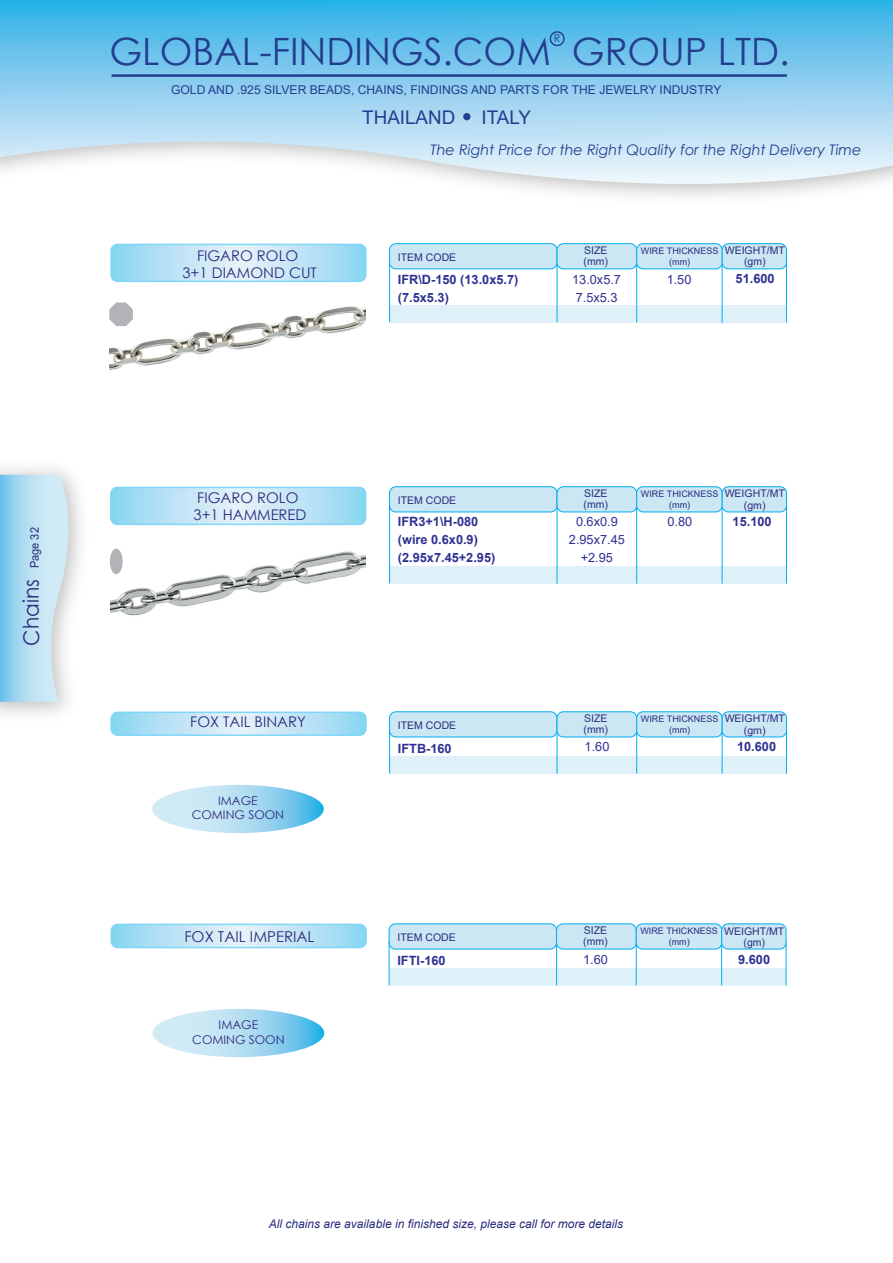
<style>
.page{position:relative;width:893px;height:1263px;background:#fff}
.page>*{position:absolute;margin:0;border:0;box-sizing:border-box;transform-origin:0 0}
.t1{font:37.65px "Century Gothic";color:#233e8e}
.t2{font:21.6px "Century Gothic";color:#2a2c7c;scale:.93 1}
.t3{font:18.9px "Arial";color:#233e8e}
.t4{font:15px "Century Gothic";color:#2b2b7c}
.t5{font:14.7px/17.7px "Century Gothic";color:#2b2b7c;text-align:center}
.t6{font:italic 14.55px "Century Gothic";color:#233e8e}
.t7{font:700 12.75px/18px "Arial";color:#2e3092}
.t8{font:12.75px/18px "Arial";color:#2e3092}
.t9{font:12.15px "Arial";color:#233e8e}
.t10{font:italic 12px "Arial";color:#2a2c7c}
.t11{font:12px/14.4px "Century Gothic";color:#2b2b7c;text-align:center}
.t12{font:10.8px "Century Gothic";color:#233e8e}
.t13{font:10.5px/11.1px "Arial";color:#2a2c7c}
.t14{font:9px/11.1px "Arial";color:#2a2c7c;text-align:center}
.s1{font-family:"Arial";font-size:11.85px}
</style>
<div class="page">
<svg style="left:0;top:0;width:893px;height:197px;background:#9bd4f0"></svg>
<hr style="left:112px;top:74px;width:675px;height:3px;background:#233e8e">
<div style="left:550px;top:31px;width:15px;height:15px;border:1px solid #233e8e;border-radius:50%"></div>
<svg style="left:464px;top:114px;width:6px;height:6px"></svg>
<div style="left:463px;top:113px;width:7px;height:7px;border:1px solid #233e8e;border-radius:50%"></div>
<svg style="left:111px;top:244px;width:255px;height:37px;background:#bbe3f5"></svg>
<div style="left:110px;top:244px;width:257px;height:38px;border:2px solid #00aeef;border-radius:6px"></div>
<div style="left:390px;top:306px;width:396px;height:17px;background:#e0f0f8"></div>
<div style="left:390px;top:244px;width:167px;height:25px;background:#cce7f4;border-radius:6px"></div>
<div style="left:389px;top:243px;width:168px;height:26px;border:1px solid #00aeef;border-radius:6px"></div>
<hr style="left:389px;top:262px;width:1px;height:60px;background:#00aeef">
<hr style="left:557px;top:263px;width:1px;height:59px;background:#00aeef">
<div style="left:557px;top:244px;width:80px;height:25px;background:#cce7f4;border-radius:6px"></div>
<div style="left:557px;top:243px;width:80px;height:26px;border:1px solid #00aeef;border-radius:6px"></div>
<hr style="left:786px;top:261px;width:1px;height:61px;background:#00aeef">
<hr style="left:722px;top:261px;width:1px;height:62px;background:#00aeef">
<hr style="left:636px;top:263px;width:1px;height:59px;background:#00aeef">
<div style="left:637px;top:244px;width:85px;height:25px;background:#cce7f4;border-radius:6px"></div>
<div style="left:636px;top:243px;width:86px;height:26px;border:1px solid #00aeef;border-radius:6px"></div>
<div style="left:722px;top:244px;width:64px;height:25px;background:#cce7f4;border-radius:6px"></div>
<div style="left:722px;top:243px;width:65px;height:26px;border:1px solid #00aeef;border-radius:6px"></div>
<svg style="left:111px;top:712px;width:255px;height:23px;background:#bbe3f5"></svg>
<div style="left:110px;top:711px;width:257px;height:25px;border:2px solid #00aeef;border-radius:6px"></div>
<div style="left:390px;top:757px;width:396px;height:17px;background:#e0f0f8"></div>
<div style="left:390px;top:712px;width:167px;height:25px;background:#cce7f4;border-radius:6px"></div>
<div style="left:389px;top:712px;width:168px;height:25px;border:1px solid #00aeef;border-radius:6px"></div>
<hr style="left:389px;top:730px;width:1px;height:44px;background:#00aeef">
<hr style="left:557px;top:730px;width:1px;height:44px;background:#00aeef">
<div style="left:557px;top:712px;width:80px;height:25px;background:#cce7f4;border-radius:6px"></div>
<div style="left:557px;top:712px;width:80px;height:25px;border:1px solid #00aeef;border-radius:6px"></div>
<hr style="left:786px;top:729px;width:1px;height:45px;background:#00aeef">
<hr style="left:722px;top:729px;width:1px;height:45px;background:#00aeef">
<hr style="left:636px;top:730px;width:1px;height:44px;background:#00aeef">
<div style="left:637px;top:712px;width:85px;height:25px;background:#cce7f4;border-radius:6px"></div>
<div style="left:636px;top:712px;width:86px;height:25px;border:1px solid #00aeef;border-radius:6px"></div>
<div style="left:722px;top:712px;width:64px;height:25px;background:#cce7f4;border-radius:6px"></div>
<div style="left:722px;top:712px;width:65px;height:25px;border:1px solid #00aeef;border-radius:6px"></div>
<div style="left:390px;top:566px;width:396px;height:17px;background:#e0f0f8"></div>
<div style="left:390px;top:487px;width:167px;height:25px;background:#cce7f4;border-radius:6px"></div>
<div style="left:389px;top:487px;width:168px;height:25px;border:1px solid #00aeef;border-radius:6px"></div>
<hr style="left:389px;top:505px;width:1px;height:78px;background:#00aeef">
<hr style="left:557px;top:506px;width:1px;height:78px;background:#00aeef">
<div style="left:557px;top:487px;width:80px;height:25px;background:#cce7f4;border-radius:6px"></div>
<div style="left:557px;top:487px;width:80px;height:25px;border:1px solid #00aeef;border-radius:6px"></div>
<hr style="left:786px;top:504px;width:1px;height:79px;background:#00aeef">
<hr style="left:722px;top:504px;width:1px;height:80px;background:#00aeef">
<hr style="left:636px;top:506px;width:1px;height:78px;background:#00aeef">
<div style="left:637px;top:487px;width:85px;height:25px;background:#cce7f4;border-radius:6px"></div>
<div style="left:636px;top:487px;width:86px;height:25px;border:1px solid #00aeef;border-radius:6px"></div>
<div style="left:722px;top:487px;width:64px;height:25px;background:#cce7f4;border-radius:6px"></div>
<div style="left:722px;top:487px;width:65px;height:25px;border:1px solid #00aeef;border-radius:6px"></div>
<svg style="left:111px;top:487px;width:255px;height:37px;background:#bce3f5"></svg>
<div style="left:110px;top:487px;width:256px;height:38px;border:2px solid #00aeef;border-radius:6px"></div>
<img style="left:110px;top:548px;width:256px;height:68px">
<div style="left:110px;top:549px;width:13px;height:25px;background:#b2b3b7;border-radius:50%"></div>
<img style="left:110px;top:306px;width:255px;height:64px">
<svg style="left:109px;top:302px;width:24px;height:24px"></svg>
<svg style="left:152px;top:785px;width:172px;height:48px"></svg>
<svg style="left:0;top:475px;width:80px;height:227px;background:#bbdfef"></svg>
<div style="left:389px;top:969px;width:397px;height:17px;background:#e0f0f8"></div>
<div style="left:389px;top:924px;width:167px;height:25px;background:#cce7f4;border-radius:6px"></div>
<div style="left:389px;top:924px;width:168px;height:25px;border:1px solid #00aeef;border-radius:6px"></div>
<hr style="left:389px;top:942px;width:1px;height:43px;background:#00aeef">
<hr style="left:556px;top:942px;width:1px;height:43px;background:#00aeef">
<div style="left:557px;top:924px;width:79px;height:25px;background:#cce7f4;border-radius:6px"></div>
<div style="left:556px;top:924px;width:80px;height:25px;border:1px solid #00aeef;border-radius:6px"></div>
<hr style="left:786px;top:941px;width:1px;height:44px;background:#00aeef">
<hr style="left:721px;top:941px;width:1px;height:44px;background:#00aeef">
<hr style="left:636px;top:942px;width:1px;height:43px;background:#00aeef">
<div style="left:636px;top:924px;width:86px;height:25px;background:#cce7f4;border-radius:6px"></div>
<div style="left:636px;top:924px;width:86px;height:25px;border:1px solid #00aeef;border-radius:6px"></div>
<div style="left:722px;top:924px;width:64px;height:25px;background:#cce7f4;border-radius:6px"></div>
<div style="left:722px;top:924px;width:64px;height:25px;border:1px solid #00aeef;border-radius:6px"></div>
<svg style="left:111px;top:924px;width:255px;height:23px;background:#bce3f5"></svg>
<div style="left:111px;top:924px;width:256px;height:24px;border:2px solid #00aeef;border-radius:6px"></div>
<svg style="left:153px;top:1009px;width:171px;height:48px"></svg>
<p class="t12" style="left:554px;top:31px;width:8px">R</p>
<h1 class="t1" style="left:109px;top:25px;width:682px">GLOBAL-FINDINGS.COM GROUP LTD.</h1>
<p class="t9" style="left:171px;top:82px;width:552px">GOLD AND .925 SILVER BEADS, CHAINS, FINDINGS AND PARTS FOR THE JEWELRY INDUSTRY</p>
<h3 class="t3" style="left:362px;top:105px;width:95px">THAILAND</h3>
<h3 class="t3" style="left:482px;top:105px;width:51px">ITALY</h3>
<h3 class="t5" style="left:182px;top:246px;width:136px">FIGARO ROLO<br>3+1 DIAMOND CUT</h3>
<h3 class="t6" style="left:430px;top:140px;width:433px">The Right Price for the Right Quality for the Right Delivery Time</h3>
<p class="t13" style="left:398px;top:251px;width:60px">ITEM CODE</p>
<p class="t13" style="left:584px;top:245px;width:26px">SIZE (mm)</p>
<p class="t14" style="left:641px;top:245px;width:79px">WIRE THICKNESS (mm)</p>
<p class="t13" style="left:725px;top:245px;width:62px;text-align:center">WEIGHT/MT (gm)</p>
<p class="t8" style="left:572px;top:271px;width:50px">13.0x5.7<br>7.5x5.3</p>
<p class="t8" style="left:667px;top:271px;width:26px">1.50</p>
<p class="t7" style="left:736px;top:270px;width:40px">51.600</p>
<p class="t7" style="left:398px;top:271px;width:122px">IFR\D-150 (13.0x5.7) (7.5x5.3)</p>
<h2 class="t2" style="left:16px;top:646px;width:129px;rotate:-90deg">Chains <span class="s1">Page 32</span></h2>
<h3 class="t5" style="left:194px;top:488px;width:114px;text-align:left">FIGARO ROLO<br>3+1 HAMMERED</h3>
<h3 class="t5" style="left:190px;top:713px;width:117px">FOX TAIL BINARY</h3>
<p class="t11" style="left:192px;top:793px;width:94px">IMAGE<br>COMING SOON</p>
<h3 class="t4" style="left:184px;top:926px;width:132px">FOX TAIL IMPERIAL</h3>
<p class="t11" style="left:192px;top:1017px;width:94px">IMAGE<br>COMING SOON</p>
<p class="t13" style="left:398px;top:494px;width:60px">ITEM CODE</p>
<p class="t13" style="left:584px;top:488px;width:26px">SIZE (mm)</p>
<p class="t14" style="left:641px;top:488px;width:79px">WIRE THICKNESS (mm)</p>
<p class="t13" style="left:725px;top:488px;width:62px;text-align:center">WEIGHT/MT (gm)</p>
<p class="t8" style="left:576px;top:513px;width:43px">0.6x0.9</p>
<p class="t7" style="left:733px;top:513px;width:40px">15.100</p>
<p class="t8" style="left:569px;top:531px;width:58px;text-align:center">2.95x7.45 +2.95</p>
<p class="t7" style="left:398px;top:513px;width:99px">IFR3+1\H-080 (wire 0.6x0.9) (2.95x7.45+2.95)</p>
<p class="t8" style="left:667px;top:513px;width:26px">0.80</p>
<p class="t13" style="left:398px;top:719px;width:60px">ITEM CODE</p>
<p class="t13" style="left:584px;top:713px;width:26px">SIZE (mm)</p>
<p class="t14" style="left:641px;top:713px;width:79px">WIRE THICKNESS (mm)</p>
<p class="t13" style="left:725px;top:713px;width:62px;text-align:center">WEIGHT/MT (gm)</p>
<p class="t8" style="left:585px;top:738px;width:26px">1.60</p>
<p class="t7" style="left:737px;top:738px;width:40px">10.600</p>
<p class="t7" style="left:398px;top:739px;width:55px">IFTB-160</p>
<p class="t13" style="left:397px;top:931px;width:60px">ITEM CODE</p>
<p class="t13" style="left:583px;top:925px;width:26px">SIZE (mm)</p>
<p class="t14" style="left:640px;top:925px;width:79px">WIRE THICKNESS (mm)</p>
<p class="t13" style="left:724px;top:925px;width:62px;text-align:center">WEIGHT/MT (gm)</p>
<p class="t8" style="left:583px;top:950px;width:26px">1.60</p>
<p class="t7" style="left:738px;top:950px;width:33px">9.600</p>
<p class="t7" style="left:397px;top:951px;width:50px">IFTI-160</p>
<p class="t10" style="left:269px;top:1216px;width:356px">All chains are available in finished size, please call for more details</p>
</div>
